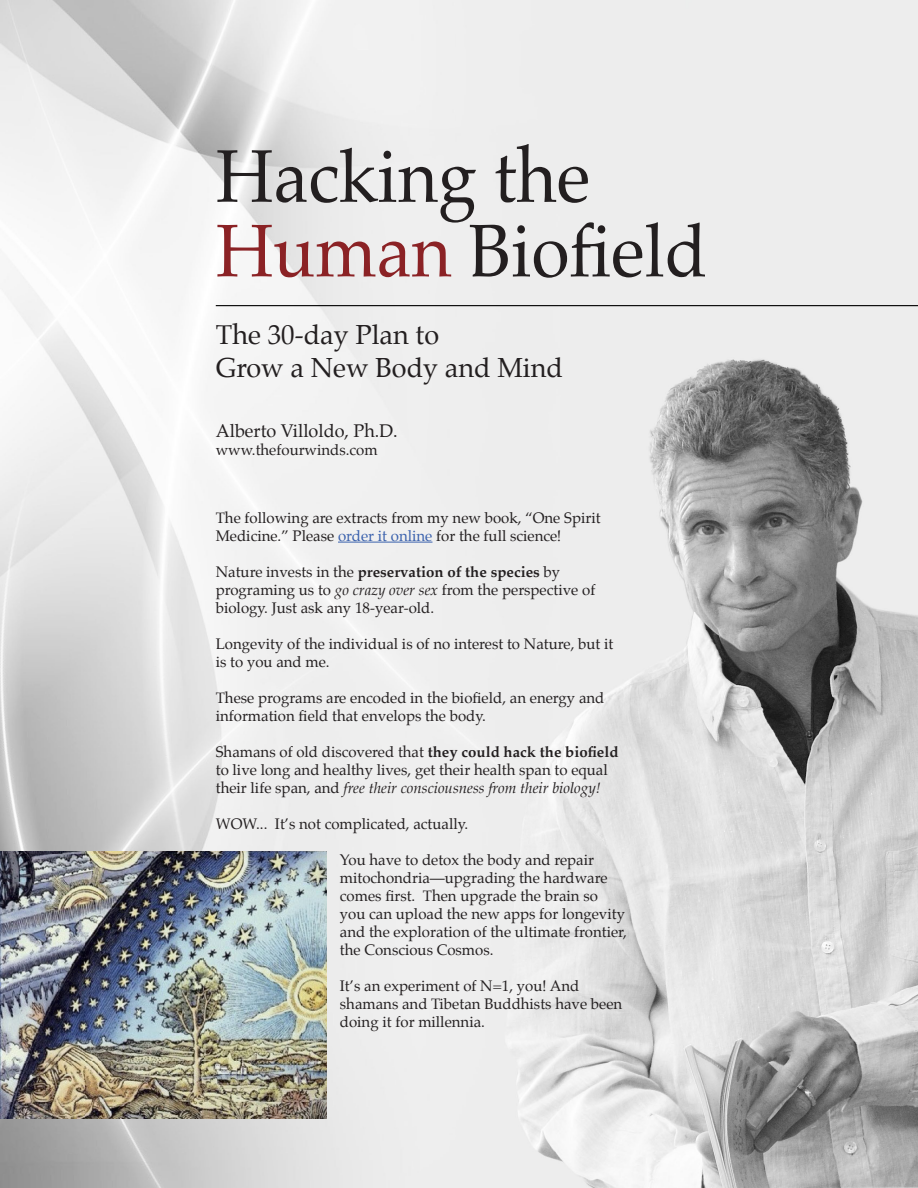
<style>
.page{position:relative;width:918px;height:1188px;background:#fff}
.page>*{position:absolute;margin:0;border:0;box-sizing:border-box;transform-origin:0 0}
.t1{font:74.55px "Palatino";color:#231f20;scale:.93 1}
.t2{font:27px "Palatino";color:#231f20}
.t3{font:18px "Palatino";color:#231f20}
.t4{font:15px/18px "Palatino";color:#231f20}
.s1{color:#8b2225}
.s2{color:#3a61ad}
.s3{font-weight:700}
.s4{font-style:italic}
</style>
<div class="page">
<img style="left:0;top:0;width:918px;height:1188px">
<hr style="left:338px;top:542px;width:94px;height:1px;background:#3a61ad">
<hr style="left:216px;top:305px;width:702px;height:1px;background:#000">
<img style="left:1px;top:851px;width:326px;height:268px">
<p class="t1" style="left:216px;top:115px;width:404px">Hacking the</p>
<p class="t1" style="left:216px;top:189px;width:530px"><span class="s1">Human</span> Biofield</p>
<p class="t2" style="left:216px;top:313px;width:225px">The 30-day Plan to</p>
<p class="t2" style="left:216px;top:345px;width:349px">Grow a New Body and Mind</p>
<p class="t3" style="left:216px;top:416px;width:184px">Alberto Villoldo, Ph.D.</p>
<p class="t4" style="left:216px;top:441px;width:163px">www.thefourwinds.com</p>
<p class="t4" style="left:216px;top:508px;width:386px">The following are extracts from my new book, “One Spirit<br>Medicine.” Please <span class="s2">order it online</span> for the full science!</p>
<p class="t4" style="left:216px;top:562px;width:381px">Nature invests in the <span class="s3">preservation of the species</span> by programing us to <span class="s4">go crazy over sex</span> from the perspective of biology. Just ask any 18-year-old.</p>
<p class="t4" style="left:216px;top:634px;width:399px">Longevity of the individual is of no interest to Nature, but it is to you and me.</p>
<p class="t4" style="left:216px;top:688px;width:390px">These programs are encoded in the biofield, an energy and information field that envelops the body.</p>
<p class="t4" style="left:216px;top:742px;width:404px">Shamans of old discovered that <span class="s3">they could hack the biofield </span>to live long and healthy lives, get their health span to equal their life span, and <span class="s4">free their consciousness from their biology!</span></p>
<p class="t4" style="left:216px;top:814px;width:254px">WOW... It’s not complicated, actually.</p>
<p class="t4" style="left:340px;top:850px;width:288px">You have to detox the body and repair mitochondria—upgrading the hardware comes first. Then upgrade the brain so you can upload the new apps for longevity and the exploration of the ultimate frontier, the Conscious Cosmos.</p>
<p class="t4" style="left:340px;top:976px;width:284px">It’s an experiment of N=1, you! And shamans and Tibetan Buddhists have been doing it for millennia.</p>
</div>
